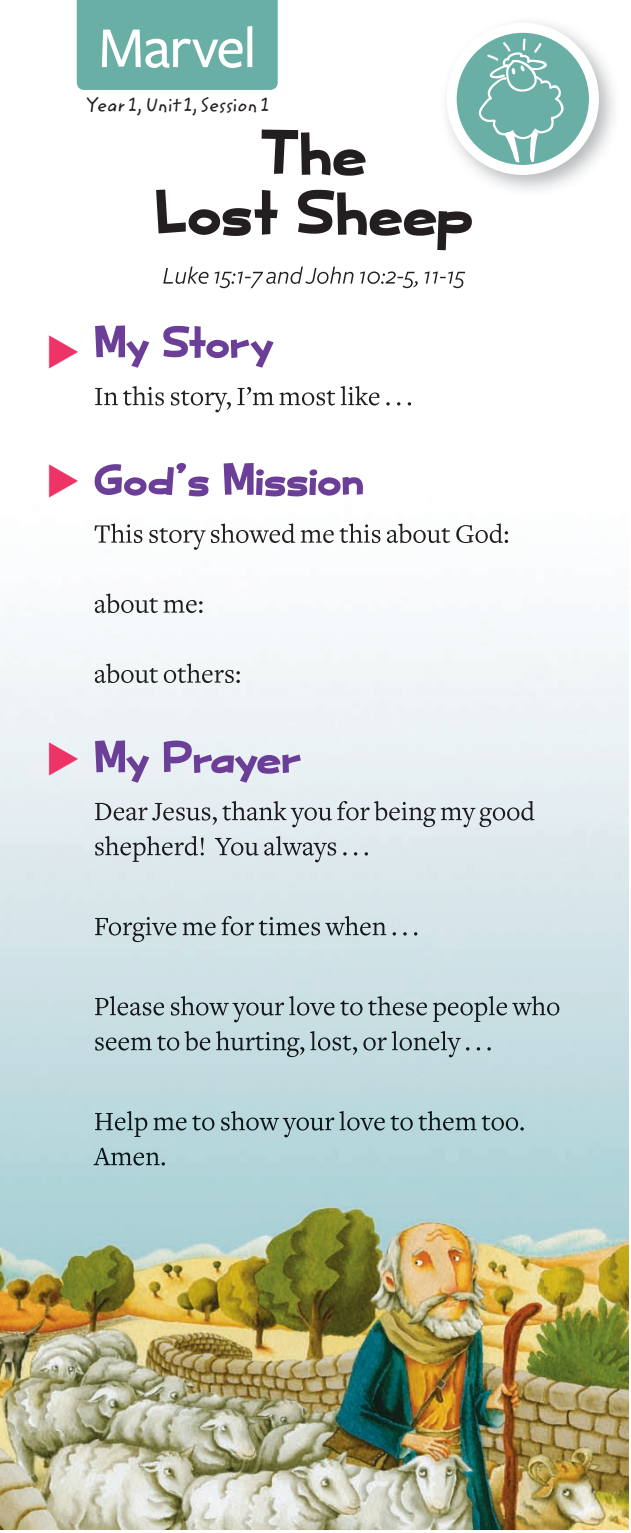
<style>
.page{position:relative;width:631px;height:1533px;background:#fff}
.page>*{position:absolute;margin:0;border:0;box-sizing:border-box;transform-origin:0 0}
.t1{font:70px/60px "Spruce AOE";color:#231f20;text-align:center}
.t2{font:500 60px "Freight Sans";letter-spacing:-.03em;color:#fff}
.t3{font:50px "Spruce AOE";letter-spacing:-.015em;color:#6b3e98}
.t4{font:20px "Zemke Hand ITC";letter-spacing:-.005em;color:#231f20}
</style>
<div class="page">
<div style="left:77px;top:0;width:200px;height:90px;background:#6aafa6"></div>
<img style="left:0;top:217px;width:628px;height:1313px">
<img style="left:156px;top:215px;width:315px;height:35px">
<img style="left:95px;top:386px;width:317px;height:26px">
<img style="left:163px;top:266px;width:302px;height:22px">
<img style="left:94px;top:523px;width:413px;height:27px">
<img style="left:95px;top:593px;width:107px;height:20px">
<img style="left:95px;top:663px;width:145px;height:20px">
<img style="left:95px;top:801px;width:439px;height:26px">
<img style="left:95px;top:836px;width:274px;height:26px">
<img style="left:95px;top:916px;width:323px;height:26px">
<img style="left:95px;top:996px;width:465px;height:26px">
<img style="left:95px;top:1031px;width:397px;height:26px">
<img style="left:95px;top:1111px;width:430px;height:26px">
<img style="left:93px;top:1147px;width:72px;height:18px">
<img style="left:482px;top:22px;width:132px;height:168px">
<svg style="left:446px;top:23px;width:152px;height:152px"></svg>
<svg style="left:49px;top:334px;width:29px;height:34px"></svg>
<svg style="left:49px;top:463px;width:29px;height:34px"></svg>
<svg style="left:49px;top:741px;width:29px;height:34px"></svg>
<p class="t2" style="left:98px;top:15px;width:160px">Marvel</p>
<p class="t4" style="left:86px;top:90px;width:184px">Year 1, Unit 1, Session 1</p>
<h1 class="t1" style="left:154px;top:120px;width:320px">The<br>Lost Sheep</h1>
<p class="t3" style="left:94px;top:310px;width:182px">My Story</p>
<p class="t3" style="left:94px;top:448px;width:271px">God’s Mission</p>
<p class="t3" style="left:94px;top:725px;width:209px">My Prayer</p>
</div>
